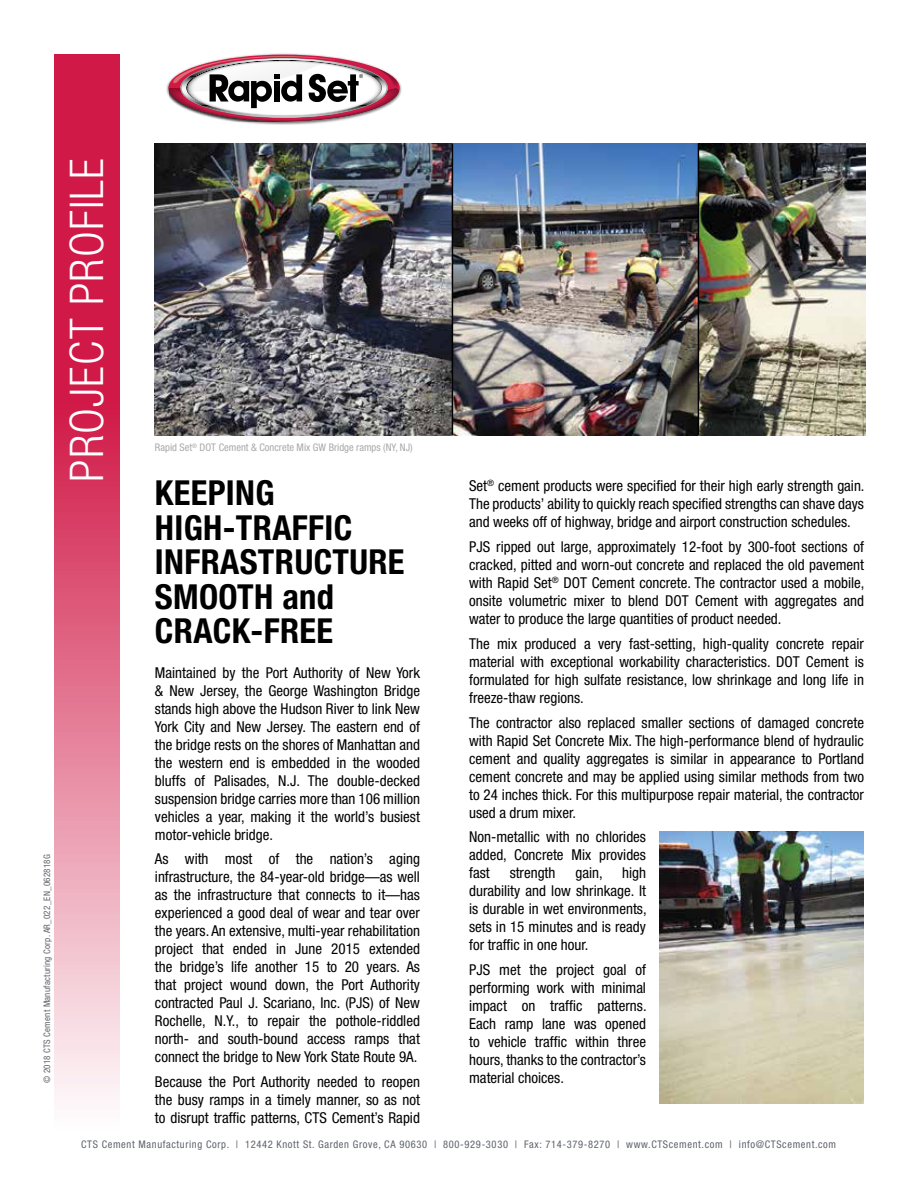
<style>
.page{position:relative;width:918px;height:1188px;background:#fff}
.page>*{position:absolute;margin:0;border:0;box-sizing:border-box;transform-origin:0 0}
.t1{font:300 condensed 46.5px "Helvetica Neue LT Std";letter-spacing:.025em;color:#fff}
.t2{font:700 condensed 34.5px/34.5px "Helvetica Neue LT Std";letter-spacing:.01em;color:#000}
.t3{font:condensed 15px/18px "Helvetica Neue LT Std";color:#000;text-align:justify}
.t4{font:condensed 10.5px "Helvetica Neue LT Std";letter-spacing:.06em;color:#5f636a}
.t5{font:condensed 10.5px "Helvetica Neue LT Std";color:#aaa9aa}
.t6{font:condensed 9px "Helvetica Neue LT Std";letter-spacing:.025em;color:#5f636a}
</style>
<div class="page">
<img style="left:155px;top:144px;width:710px;height:291px">
<img style="left:660px;top:831px;width:204px;height:273px">
<hr style="left:452px;top:144px;width:1px;height:291px;background:#000">
<hr style="left:698px;top:144px;width:1px;height:291px;background:#000">
<svg style="left:54px;top:54px;width:65px;height:1047px;background:#df6281"></svg>
<img style="left:166px;top:53px;width:236px;height:71px">
<svg style="left:169px;top:55px;width:231px;height:66px"></svg>
<p class="t6" style="left:42px;top:1083px;width:230px;rotate:-90deg">© 2018 CTS Cement Manufacturing Corp. AR_022_EN_062818G</p>
<h1 class="t1" style="left:60px;top:482px;width:325px;rotate:-90deg">PROJECT PROFILE</h1>
<p class="t5" style="left:155px;top:442px;width:259px">Rapid Set<sup>®</sup> DOT Cement &amp; Concrete Mix GW Bridge ramps (NY, NJ)</p>
<h2 class="t2" style="left:155px;top:475px;width:251px">KEEPING<br>HIGH-TRAFFIC<br>INFRASTRUCTURE<br>SMOOTH and<br>CRACK-FREE</h2>
<p class="t3" style="left:155px;top:663px;width:267px">Maintained by the Port Authority of New York &amp; New Jersey, the George Washington Bridge stands high above the Hudson River to link New York City and New Jersey. The eastern end of the bridge rests on the shores of Manhattan and the western end is embedded in the wooded bluffs of Palisades, N.J. The double-decked suspension bridge carries more than 106 million vehicles a year, making it the world’s busiest motor-vehicle bridge.</p>
<p class="t3" style="left:155px;top:850px;width:267px">As with most of the nation’s aging infrastructure, the 84-year-old bridge—as well as the infrastructure that connects to it—has experienced a good deal of wear and tear over the years. An extensive, multi-year rehabilitation project that ended in June 2015 extended the bridge’s life another 15 to 20 years. As that project wound down, the Port Authority contracted Paul J. Scariano, Inc. (PJS) of New Rochelle, N.Y., to repair the pothole-riddled north- and south-bound access ramps that connect the bridge to New York State Route 9A.</p>
<p class="t3" style="left:155px;top:1073px;width:267px">Because the Port Authority needed to reopen the busy ramps in a timely manner, so as not to disrupt traffic patterns, CTS Cement’s Rapid</p>
<p class="t3" style="left:469px;top:477px;width:397px">Set<sup>®</sup> cement products were specified for their high early strength gain.<br>The products’ ability to quickly reach specified strengths can shave days and weeks off of highway, bridge and airport construction schedules.</p>
<p class="t3" style="left:469px;top:538px;width:397px">PJS ripped out large, approximately 12-foot by 300-foot sections of cracked, pitted and worn-out concrete and replaced the old pavement with Rapid Set<sup>®</sup> DOT Cement concrete. The contractor used a mobile, onsite volumetric mixer to blend DOT Cement with aggregates and water to produce the large quantities of product needed.</p>
<p class="t3" style="left:469px;top:635px;width:396px">The mix produced a very fast-setting, high-quality concrete repair material with exceptional workability characteristics. DOT Cement is formulated for high sulfate resistance, low shrinkage and long life in freeze-thaw regions.</p>
<p class="t3" style="left:469px;top:713px;width:396px">The contractor also replaced smaller sections of damaged concrete with Rapid Set Concrete Mix. The high-performance blend of hydraulic cement and quality aggregates is similar in appearance to Portland cement concrete and may be applied using similar methods from two to 24 inches thick. For this multipurpose repair material, the contractor used a drum mixer.</p>
<p class="t3" style="left:469px;top:828px;width:178px">Non-metallic with no chlorides added, Concrete Mix provides fast</p>
<p class="t3" style="left:469px;top:864px;width:179px;text-indent:153px">high durability and low shrinkage. It is durable in wet environments, sets in 15 minutes and is ready for traffic in one hour.</p>
<p class="t3" style="left:469px;top:961px;width:179px">PJS met the project goal of performing work with minimal impact on traffic patterns.<br>Each ramp lane was opened to vehicle traffic within three hours, thanks to the contractor’s material choices.</p>
<p class="t3" style="left:510px;top:864px;width:47px">strength</p>
<p class="t3" style="left:575px;top:864px;width:29px">gain,</p>
<p class="t4" style="left:81px;top:1138px;width:757px">CTS Cement Manufacturing Corp. | 12442 Knott St. Garden Grove, CA 90630 | 800-929-3030 | Fax: 714-379-8270 | www.CTScement.com | info@CTScement.com</p>
</div>
